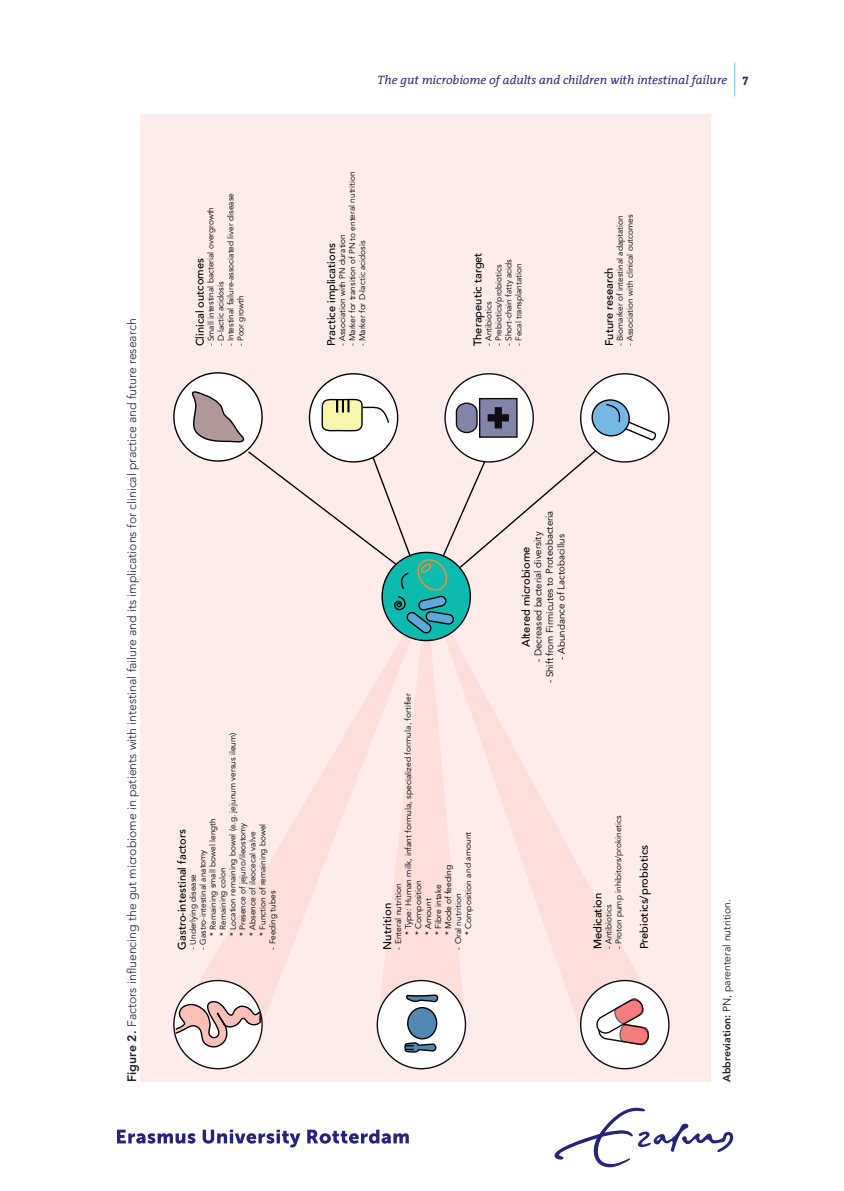
<style>
.page{position:relative;width:844px;height:1191px;background:#fff}
.page>*{position:absolute;margin:0;border:0;box-sizing:border-box;transform-origin:0 0}
.t1{font:300 12.25px "Avenir LT Pro";color:#231f20}
.t2{font:italic 12.25px "The Serif Office";color:#26237b}
.t3{font:500 11.03px "Avenir";color:#000001}
.t4{font:10.5px "Avenir LT Pro";color:#231f20}
.t5{font:9.62px "Avenir";color:#000001}
.t6{font:8.22px/10px "Avenir";color:#000001}
.s1{font-weight:800}
.s2{font-weight:700;font-style:normal}
</style>
<div class="page">
<div style="left:140px;top:114px;width:571px;height:967px;background:#fdece9"></div>
<div style="left:174px;top:980px;width:88px;height:88px;background:#fff;border-radius:50%"></div>
<div style="left:580px;top:374px;width:88px;height:88px;background:#fff;border-radius:50%"></div>
<div style="left:377px;top:980px;width:88px;height:88px;background:#fff;border-radius:50%"></div>
<div style="left:445px;top:374px;width:88px;height:88px;background:#fff;border-radius:50%"></div>
<div style="left:580px;top:980px;width:88px;height:88px;background:#fff;border-radius:50%"></div>
<div style="left:174px;top:373px;width:88px;height:88px;background:#fff;border-radius:50%"></div>
<div style="left:309px;top:374px;width:88px;height:88px;background:#fff;border-radius:50%"></div>
<svg style="left:174px;top:390px;width:483px;height:663px"></svg>
<svg style="left:117px;top:1129px;width:78px;height:14px"></svg>
<svg style="left:203px;top:1129px;width:97px;height:18px"></svg>
<svg style="left:307px;top:1129px;width:101px;height:14px"></svg>
<svg style="left:554px;top:1107px;width:179px;height:60px"></svg>
<hr style="left:734px;top:62px;width:1px;height:35px;background:#6fcef4">
<h1 class="t1" style="left:124px;top:1081px;width:764px;rotate:-90deg"><span class="s1">Figure 2.</span> Factors influencing the gut microbiome in patients with intestinal failure and its implications for clinical practice and future research</h1>
<p class="t6" style="left:226px;top:346px;width:155px;rotate:-90deg">- Intestinal failure-associated liver disease</p>
<p class="t6" style="left:206px;top:346px;width:141px;rotate:-90deg">- Small intestinal bacterial overgrowth</p>
<h2 class="t3" style="left:190px;top:346px;width:90px;rotate:-90deg">Clinical outcomes</h2>
<p class="t6" style="left:216px;top:346px;width:66px;rotate:-90deg">- D-lactic acidosis</p>
<p class="t6" style="left:236px;top:346px;width:52px;rotate:-90deg">- Poor growth</p>
<h1 class="t2" style="left:377px;top:73px;width:373px">The gut microbiome of adults and children with intestinal failure <span class="s2">7</span></h1>
<p class="t6" style="left:347px;top:346px;width:176px;rotate:-90deg">- Marker for transition of PN to enteral nutrition</p>
<p class="t6" style="left:615px;top:346px;width:132px;rotate:-90deg">- Biomarker of intestinal adaptation</p>
<p class="t6" style="left:625px;top:346px;width:133px;rotate:-90deg">- Association with clinical outcomes</p>
<h2 class="t3" style="left:321px;top:346px;width:104px;rotate:-90deg">Practice implications</h2>
<p class="t6" style="left:337px;top:346px;width:114px;rotate:-90deg">- Association with PN duration</p>
<p class="t6" style="left:357px;top:346px;width:107px;rotate:-90deg">- Marker for D-lactic acidosis</p>
<h2 class="t3" style="left:468px;top:346px;width:95px;rotate:-90deg">Therapeutic target</h2>
<p class="t6" style="left:493px;top:346px;width:83px;rotate:-90deg">- Prebiotics/probiotics</p>
<p class="t6" style="left:503px;top:346px;width:88px;rotate:-90deg">- Short-chain fatty acids</p>
<p class="t6" style="left:513px;top:346px;width:84px;rotate:-90deg">- Fecal transplantation</p>
<h2 class="t3" style="left:599px;top:346px;width:80px;rotate:-90deg">Future research</h2>
<p class="t6" style="left:483px;top:346px;width:46px;rotate:-90deg">- Antibiotics</p>
<p class="t5" style="left:543px;top:683px;width:174px;rotate:-90deg">- Shift from Firmicutes to Proteobacteria</p>
<p class="t5" style="left:532px;top:662px;width:132px;rotate:-90deg">- Decreased bacterial diversity</p>
<p class="t5" style="left:555px;top:659px;width:127px;rotate:-90deg">- Abundance of Lactobacillus</p>
<h2 class="t3" style="left:516px;top:647px;width:102px;rotate:-90deg">Altered microbiome</h2>
<p class="t6" style="left:393px;top:935px;width:244px;text-indent:-14px;rotate:-90deg">- Enteral nutrition<br>* Type: Human milk, infant formula, specialized formula, fortifier * Composition<br>* Amount<br>* Fibre intake<br>* Mode of feeding</p>
<p class="t6" style="left:198px;top:935px;width:204px;text-indent:-14px;rotate:-90deg">- Gastro-intestinal anatomy<br>* Remaining small bowel length<br>* Remaining colon<br>* Location remaining bowel (e.g. jejunum versus ileum) * Presence of jejuno/ileostomy<br>* Absence of ileocecal valve<br>* Function of remaining bowel</p>
<p class="t6" style="left:613px;top:949px;width:135px;rotate:-90deg">- Proton pump inhibitors/prokinetics</p>
<h2 class="t3" style="left:172px;top:949px;width:122px;rotate:-90deg">Gastro-intestinal factors</h2>
<p class="t6" style="left:453px;top:935px;width:105px;text-indent:-14px;rotate:-90deg">- Oral nutrition<br>* Composition and amount</p>
<p class="t6" style="left:188px;top:949px;width:77px;rotate:-90deg">- Underlying disease</p>
<p class="t6" style="left:268px;top:949px;width:60px;rotate:-90deg">- Feeding tubes</p>
<h2 class="t3" style="left:588px;top:949px;width:58px;rotate:-90deg">Medication</h2>
<p class="t6" style="left:603px;top:949px;width:46px;rotate:-90deg">- Antibiotics</p>
<h2 class="t3" style="left:377px;top:949px;width:48px;rotate:-90deg">Nutrition</h2>
<h2 class="t3" style="left:634px;top:949px;width:106px;rotate:-90deg">Prebiotics/probiotics</h2>
<p class="t4" style="left:720px;top:1081px;width:184px;rotate:-90deg"><span class="s1">Abbreviation:</span> PN, parenteral nutrition.</p>
</div>
